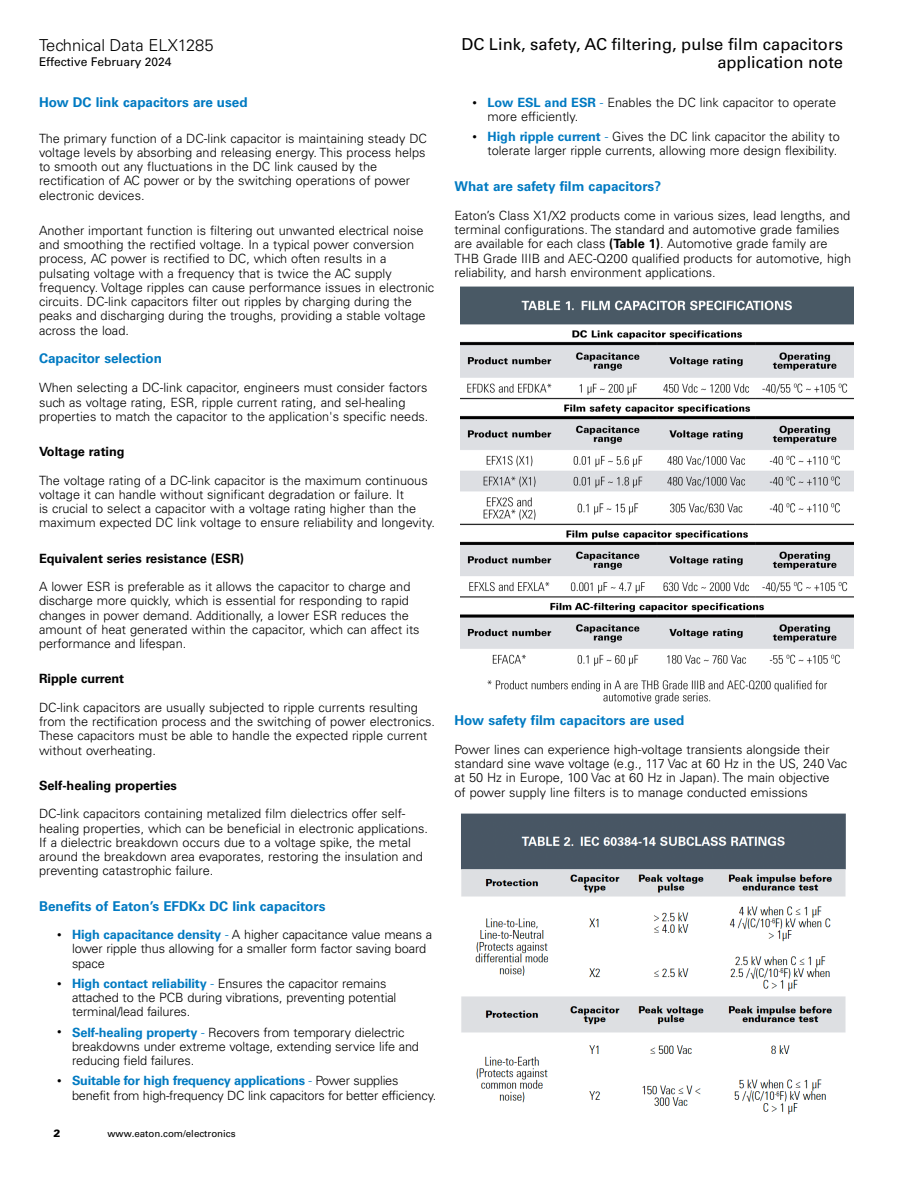
<style>
.page{position:relative;width:918px;height:1188px;background:#fff}
.page>*{position:absolute;margin:0;border:0;box-sizing:border-box;transform-origin:0 0}
.t1{font:16.5px/18.8px "Univers LT Std";color:#000;text-align:right}
.t2{font:300 16.5px "Univers LT Std";color:#000}
.t3{font:700 13.5px "Univers LT Std";color:#007ac2}
.t4{font:300 12.75px/14.2px "Univers LT Std";color:#000}
.t5{font:300 12.75px/14.2px "Univers LT Std";letter-spacing:-.02em;color:#000}
.t6{font:700 12.75px "Univers LT Std";color:#000}
.t7{font:12px "Univers LT Std";color:#000}
.t8{font:900 10.5px "Univers LT Std";color:#000}
.t9{font:9.75px "Univers LT Std";color:#000}
.s1{font-size:9px}
.s2{font-weight:700;color:#007ac2}
.s3{color:#007ac2}
.s4{font-weight:700}
</style>
<div class="page">
<img style="left:460px;top:286px;width:394px;height:418px">
<img style="left:461px;top:813px;width:385px;height:302px">
<p class="t2" style="left:39px;top:35px;width:176px">Technical Data ELX1285</p>
<p class="t7" style="left:39px;top:55px;width:134px">Effective February 2024</p>
<p class="t3" style="left:39px;top:95px;width:210px">How DC link capacitors are used</p>
<p class="t4" style="left:39px;top:131px;width:390px">The primary function of a DC-link capacitor is maintaining steady DC voltage levels by absorbing and releasing energy. This process helps to smooth out any fluctuations in the DC link caused by the rectification of AC power or by the switching operations of power electronic devices.</p>
<p class="t4" style="left:39px;top:223px;width:397px">Another important function is filtering out unwanted electrical noise and smoothing the rectified voltage. In a typical power conversion process, AC power is rectified to DC, which often results in a pulsating voltage with a frequency that is twice the AC supply frequency. Voltage ripples can cause performance issues in electronic circuits. DC-link capacitors filter out ripples by charging during the peaks and discharging during the troughs, providing a stable voltage across the load.</p>
<p class="t3" style="left:39px;top:350px;width:125px">Capacitor selection</p>
<p class="t4" style="left:39px;top:381px;width:391px">When selecting a DC-link capacitor, engineers must consider factors such as voltage rating, ESR, ripple current rating, and sel-healing properties to match the capacitor to the application's specific needs.</p>
<p class="t6" style="left:39px;top:444px;width:87px">Voltage rating</p>
<p class="t4" style="left:39px;top:473px;width:398px">The voltage rating of a DC-link capacitor is the maximum continuous voltage it can handle without significant degradation or failure. It<br>is crucial to select a capacitor with a voltage rating higher than the maximum expected DC link voltage to ensure reliability and longevity.</p>
<p class="t6" style="left:39px;top:551px;width:207px">Equivalent series resistance (ESR)</p>
<p class="t4" style="left:39px;top:579px;width:382px">A lower ESR is preferable as it allows the capacitor to charge and discharge more quickly, which is essential for responding to rapid changes in power demand. Additionally, a lower ESR reduces the amount of heat generated within the capacitor, which can affect its performance and lifespan.</p>
<p class="t6" style="left:39px;top:671px;width:87px">Ripple current</p>
<p class="t4" style="left:39px;top:700px;width:397px">DC-link capacitors are usually subjected to ripple currents resulting from the rectification process and the switching of power electronics.<br>These capacitors must be able to handle the expected ripple current without overheating.</p>
<p class="t6" style="left:39px;top:778px;width:139px">Self-healing properties</p>
<p class="t4" style="left:39px;top:807px;width:391px">DC-link capacitors containing metalized film dielectrics offer self&shy;healing properties, which can be beneficial in electronic applications.<br>If a dielectric breakdown occurs due to a voltage spike, the metal around the breakdown area evaporates, restoring the insulation and preventing catastrophic failure.</p>
<p class="t3" style="left:39px;top:899px;width:288px">Benefits of Eaton’s EFDKx DC link capacitors</p>
<p class="t4" style="left:72px;top:927px;width:362px;text-indent:-15px"><span class="s1">•</span> <span class="s2">High capacitance density</span> <span class="s3">-</span> A higher capacitance value means a lower ripple thus allowing for a smaller form factor saving board space</p>
<p class="t4" style="left:72px;top:976px;width:326px;text-indent:-15px"><span class="s1">•</span> <span class="s2">High contact reliability</span> <span class="s3">-</span> Ensures the capacitor remains attached to the PCB during vibrations, preventing potential terminal/lead failures.</p>
<p class="t4" style="left:72px;top:1025px;width:349px;text-indent:-15px"><span class="s1">•</span> <span class="s2">Self-healing property</span> <span class="s3">-</span> Recovers from temporary dielectric breakdowns under extreme voltage, extending service life and reducing field failures.</p>
<p class="t5" style="left:72px;top:1074px;width:366px;text-indent:-15px"><span class="s1">•</span> <span class="s2">Suitable for high frequency applications</span> <span class="s3">-</span> Power supplies benefit from high-frequency DC link capacitors for better efficiency.</p>
<p class="t8" style="left:53px;top:1127px;width:9px">2</p>
<p class="t9" style="left:108px;top:1128px;width:130px">www.eaton.com/electronics</p>
<p class="t1" style="left:461px;top:34px;width:383px">DC Link, safety, AC filtering, pulse film capacitors application note</p>
<p class="t4" style="left:488px;top:95px;width:350px;text-indent:-15px"><span class="s1">•</span> <span class="s2">Low ESL and ESR</span> <span class="s3">-</span> Enables the DC link capacitor to operate more efficiently.</p>
<p class="t4" style="left:472px;top:130px;width:369px;text-align:right"><span class="s1">•</span> <span class="s2">High ripple current</span> <span class="s3">-</span> Gives the DC link capacitor the ability to tolerate larger ripple currents, allowing more design flexibility.</p>
<p class="t3" style="left:454px;top:178px;width:208px">What are safety film capacitors?</p>
<p class="t4" style="left:454px;top:208px;width:398px">Eaton’s Class X1/X2 products come in various sizes, lead lengths, and terminal configurations. The standard and automotive grade families are available for each class <span class="s4">(Table 1)</span>. Automotive grade family are THB Grade IIIB and AEC-Q200 qualified products for automotive, high reliability, and harsh environment applications.</p>
<p class="t3" style="left:454px;top:713px;width:231px">How safety film capacitors are used</p>
<p class="t4" style="left:454px;top:742px;width:394px">Power lines can experience high-voltage transients alongside their standard sine wave voltage (e.g., 117 Vac at 60 Hz in the US, 240 Vac at 50 Hz in Europe, 100 Vac at 60 Hz in Japan). The main objective<br>of power supply line filters is to manage conducted emissions</p>
</div>
